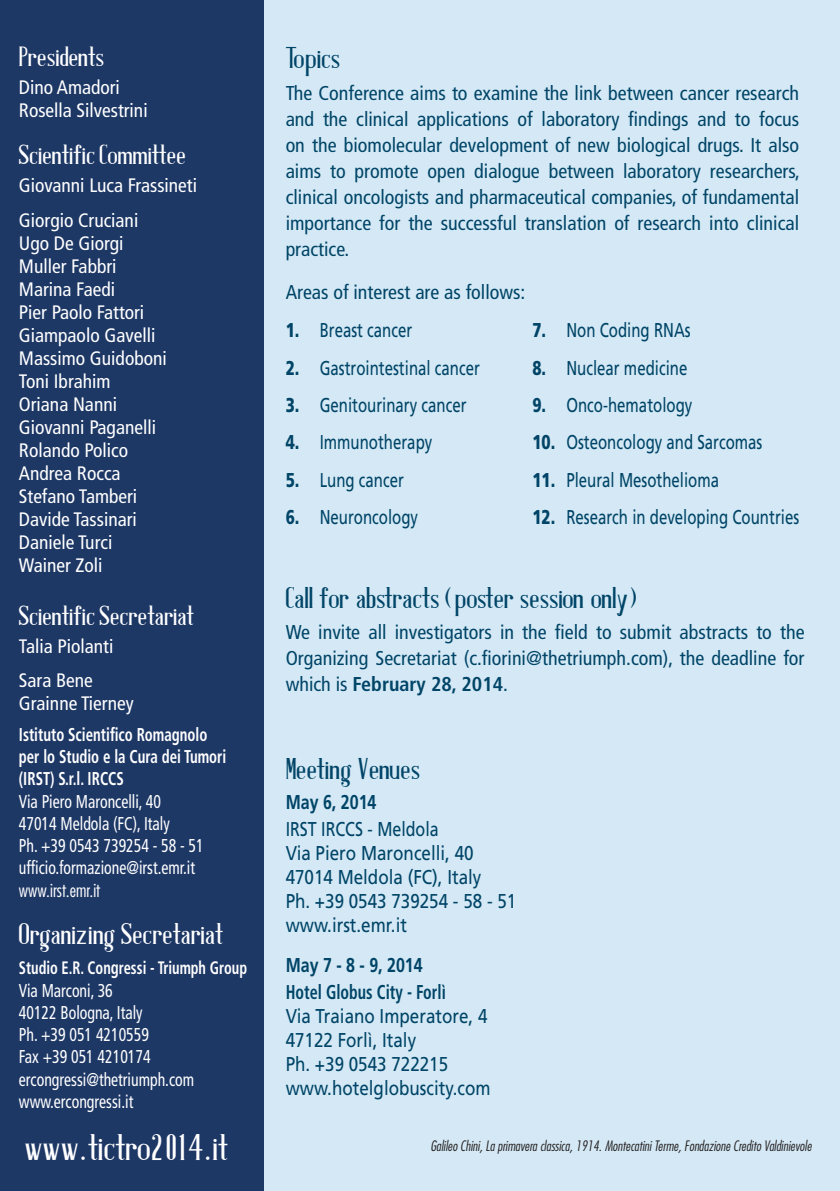
<style>
.page{position:relative;width:840px;height:1191px;background:#fff}
.page>*{position:absolute;margin:0;border:0;box-sizing:border-box;transform-origin:0 0}
.t1{font:37px "Antique Book Cover";color:#fff}
.t2{font:30px "Antique Book Cover";color:#004467}
.t3{font:30px "Antique Book Cover";color:#fff}
.t4{font:27.8px "Antique Book Cover";color:#fff}
.t5{font:condensed 20px/26px "Frutiger";color:#004467;text-align:justify}
.t6{font:20px "Frutiger";color:#004467;scale:.75 1}
.t7{font:20px/24px "Frutiger";color:#004467;scale:.8 1}
.t8{font:20px/24px "Frutiger";color:#004467;scale:.85 1}
.t9{font:700 20px "Frutiger";color:#004467;scale:.8 1}
.t10{font:700 condensed 20px "Frutiger";color:#004467;scale:.8 1}
.t11{font:condensed 19.4px/23px "Frutiger";color:#fff}
.t12{font:condensed 18.6px/22.2px "Frutiger";color:#fff;scale:.85 1}
.t13{font:700 condensed 18.6px/22.2px "Frutiger";color:#fff;scale:.8 1}
.t14{font:300 condensed 18.6px "Futura";color:#fff}
.t15{font:700 condensed 18px "Frutiger";color:#fff;scale:.8 1}
.t16{font:italic 300 condensed 14px "Futura";color:#231f20}
.s1{font-size:18.6px}
.s2{font-weight:900}
.s3{font-weight:700}
</style>
<div class="page">
<div style="left:0;top:0;width:264px;height:1191px;background:#1e3866"></div>
<div style="left:265px;top:0;width:574px;height:1191px;background:#d4e9f5"></div>
<h3 class="t4" style="left:19px;top:45px;width:87px">Presidents</h3>
<p class="t11" style="left:19px;top:76px;width:130px">Dino Amadori<br>Rosella Silvestrini</p>
<h3 class="t4" style="left:19px;top:143px;width:168px">Scientific Committee</h3>
<p class="t11" style="left:19px;top:168px;width:179px;line-height:35px">Giovanni Luca Frassineti<br>Giorgio Cruciani</p>
<p class="t11" style="left:19px;top:232px;width:149px">Ugo De Giorgi<br>Muller Fabbri<br>Marina Faedi<br>Pier Paolo Fattori<br>Giampaolo Gavelli<br>Massimo Guidoboni<br>Toni Ibrahim<br>Oriana Nanni<br>Giovanni Paganelli<br>Rolando Polico<br>Andrea Rocca<br>Stefano Tamberi<br>Davide Tassinari<br>Daniele Turci<br>Wainer Zoli</p>
<h3 class="t4" style="left:19px;top:604px;width:176px">Scientific Secretariat</h3>
<p class="t11" style="left:19px;top:629px;width:96px;line-height:34.4px">Talia Piolanti<br>Sara Bene</p>
<p class="t11" style="left:19px;top:692px;width:116px">Grainne Tierney</p>
<p class="t13" style="left:19px;top:723px;width:261px">Istituto Scientifico Romagnolo per lo Studio e la Cura dei Tumori (IRST) S.r.l. IRCCS</p>
<p class="t12" style="left:19px;top:790px;width:219px">Via Piero Maroncelli, 40<br>47014 Meldola (FC), Italy<br>Ph. +39 0543 739254 - 58 - 51 ufficio.formazione@irst.emr.it</p>
<p class="t14" style="left:19px;top:878px;width:83px">www.irst.emr.it</p>
<h2 class="t3" style="left:19px;top:921px;width:205px">Organizing Secretariat</h2>
<p class="t15" style="left:19px;top:957px;width:286px">Studio E.R. Con<span class="s1">g</span>ressi - Triumph Group</p>
<p class="t12" style="left:19px;top:979px;width:208px">Via Marconi, 36<br>40122 Bologna, Italy<br>Ph. +39 051 4210559<br>Fax +39 051 4210174 ercongressi@thetriumph.com www.ercongressi.it</p>
<h1 class="t1" style="left:25px;top:1132px;width:205px">www.tictro2014.it</h1>
<h2 class="t2" style="left:285px;top:45px;width:56px">Topics</h2>
<p class="t5" style="left:285px;top:80px;width:515px">The Conference aims to examine the link between cancer research and the clinical applications of laboratory findings and to focus on the biomolecular development of new biological drugs. It also aims to promote open dialogue between laboratory researchers, clinical oncologists and pharmaceutical companies, of fundamental importance for the successful translation of research into clinical practice.</p>
<p class="t5" style="left:285px;top:279px;width:241px">Areas of interest are as follows:</p>
<p class="t6" style="left:285px;top:319px;width:170px"><span class="s2">1.</span> Breast cancer</p>
<p class="t6" style="left:285px;top:356px;width:260px"><span class="s2">2.</span> Gastrointestinal cancer</p>
<p class="t6" style="left:285px;top:393px;width:242px"><span class="s2">3.</span> Genitourinary cancer</p>
<p class="t6" style="left:285px;top:431px;width:197px"><span class="s2">4.</span> Immunotherapy</p>
<p class="t6" style="left:285px;top:468px;width:159px"><span class="s2">5.</span> Lung cancer</p>
<p class="t6" style="left:285px;top:505px;width:178px"><span class="s2">6.</span> Neuroncology</p>
<p class="t6" style="left:532px;top:319px;width:212px"><span class="s2">7.</span> Non Coding RNAs</p>
<p class="t6" style="left:532px;top:356px;width:208px"><span class="s2">8.</span> Nuclear medicine</p>
<p class="t6" style="left:532px;top:393px;width:215px"><span class="s2">9.</span> Onco-hematology</p>
<p class="t6" style="left:532px;top:431px;width:308px"><span class="s2">10.</span> Osteoncology and Sarcomas</p>
<p class="t6" style="left:532px;top:468px;width:250px"><span class="s2">11.</span> Pleural Mesothelioma</p>
<p class="t6" style="left:532px;top:505px;width:357px"><span class="s2">12.</span> Research in developing Countries</p>
<h2 class="t2" style="left:285px;top:585px;width:356px">Call for abstracts(poster session only)</h2>
<p class="t5" style="left:285px;top:619px;width:520px">We invite all investigators in the field to submit abstracts to the Organizing Secretariat (c.fiorini@thetriumph.com), the deadline for which is <span class="s3">February 28, 2014</span>.</p>
<h2 class="t2" style="left:285px;top:757px;width:136px">Meeting Venues</h2>
<p class="t9" style="left:285px;top:790px;width:115px">may 6, 2014</p>
<p class="t7" style="left:285px;top:817px;width:290px">IRST IRCCS - Meldola<br>Via Piero Maroncelli, 40<br>47014 Meldola (FC), Italy<br>Ph. +39 0543 739254 - 58 - 51 www.irst.emr.it</p>
<p class="t9" style="left:285px;top:953px;width:173px">may 7 - 8 - 9, 2014</p>
<p class="t10" style="left:285px;top:980px;width:202px">Hotel Globus City - Forlì</p>
<p class="t8" style="left:285px;top:1003px;width:242px">Via Traiano Imperatore, 4<br>47122 Forlì, Italy<br>Ph. +39 0543 722215 www.hotelglobuscity.com</p>
<p class="t16" style="left:430px;top:1137px;width:382px">Galileo Chini, La primavera classica, 1914. Montecatini Terme, Fondazione Credito Valdinievole</p>
</div>
